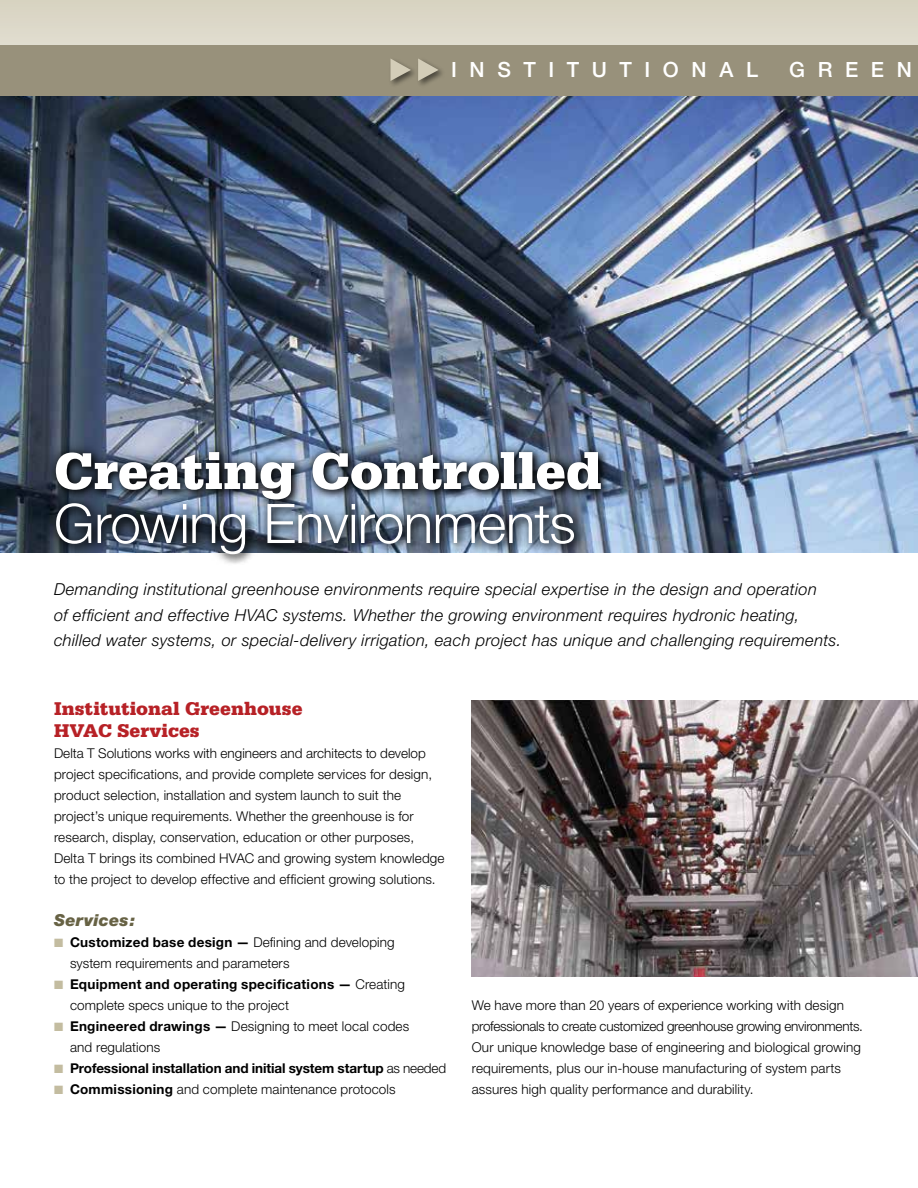
<style>
.page{position:relative;width:918px;height:1188px;background:#fff}
.page>*{position:absolute;margin:0;border:0;box-sizing:border-box;transform-origin:0 0}
.Subhead_Lg{font:300 54.6px/54px "Helvetica Neue";letter-spacing:-.01em;color:#fff}
.subhead{font:500 21px "Helvetica Neue";letter-spacing:.6em;color:#fff}
.subhead-2{font:900 19.5px/22.5px "Serifa";letter-spacing:.005em;color:#b72126}
.helvetica-body{font:italic 300 16.5px/25.5px "Helvetica Neue";letter-spacing:.02em;color:#000}
.helvetica-body-2{font:italic 900 16.5px "Helvetica Neue";letter-spacing:.015em;color:#676244}
.helvetica-body-3{font:300 13.5px/21px "Helvetica Neue";letter-spacing:.01em;color:#000}
.helvetica-body-4{font:700 13.5px "Helvetica Neue";letter-spacing:-.005em;color:#000}
.s1{font-family:"Serifa";font-weight:900}
.s2{color:#c3bca0}
.s3{font-weight:700}
.s4{font-weight:300}
</style>
<div class="page">
<div style="left:0;top:0;width:918px;height:157px;background:#dcd7c8"></div>
<img style="left:0;top:96px;width:918px;height:457px">
<div style="left:0;top:45px;width:918px;height:51px;background:#98917b"></div>
<div style="left:44px;top:440px;width:569px;height:127px;background:#000;opacity:.75"></div>
<img style="left:471px;top:701px;width:447px;height:276px">
<div style="left:388px;top:57px;width:58px;height:31px;background:#000;opacity:.5"></div>
<svg style="left:391px;top:58px;width:20px;height:23px"></svg>
<svg style="left:418px;top:58px;width:21px;height:23px"></svg>
<p class="subhead" style="left:451px;top:57px;width:308px">INSTITUTIONAL</p>
<p class="subhead" style="left:789px;top:57px;width:124px">GREEN</p>
<p class="Subhead_Lg" style="left:54px;top:441px;width:550px"><span class="s1">Creating Controlled<br></span>Growing Environments</p>
<p class="helvetica-body" style="left:54px;top:577px;width:789px">Demanding institutional greenhouse environments require special expertise in the design and operation<br>of efficient and effective HVAC systems. Whether the growing environment requires hydronic heating, chilled water systems, or special-delivery irrigation, each project has unique and challenging requirements.</p>
<p class="subhead-2" style="left:54px;top:697px;width:250px">Institutional Greenhouse<br>HVAC Services</p>
<p class="helvetica-body-3" style="left:54px;top:743px;width:392px">Delta T Solutions works with engineers and architects to develop project specifications, and provide complete services for design, product selection, installation and system launch to suit the project’s unique requirements. Whether the greenhouse is for research, display, conservation, education or other purposes, Delta T brings its combined HVAC and growing system knowledge to the project to develop effective and efficient growing solutions.</p>
<p class="helvetica-body-2" style="left:54px;top:910px;width:83px">Services:</p>
<p class="helvetica-body-3" style="left:70px;top:932px;width:326px;text-indent:-16px"><span class="s2">■</span> <span class="s3">Customized base design —</span> Defining and developing system requirements and parameters</p>
<p class="helvetica-body-3" style="left:70px;top:974px;width:336px;text-indent:-16px"><span class="s2">■</span> <span class="s3">Equipment and operating specifications —</span> Creating complete specs unique to the project</p>
<p class="helvetica-body-3" style="left:70px;top:1016px;width:341px;text-indent:-16px"><span class="s2">■</span> <span class="s3">Engineered drawings —</span> Designing to meet local codes and regulations</p>
<p class="helvetica-body-4" style="left:54px;top:1060px;width:394px"><span class="s2">■</span> Professional installation and initial system startup <span class="s4">as needed</span></p>
<p class="helvetica-body-3" style="left:54px;top:1079px;width:343px"><span class="s2">■</span> <span class="s3">Commissioning</span> and complete maintenance protocols</p>
<p class="helvetica-body-3" style="left:472px;top:994px;width:393px">We have more than 20 years of experience working with design professionals to create customized greenhouse growing environments.<br>Our unique knowledge base of engineering and biological growing requirements, plus our in-house manufacturing of system parts assures high quality performance and durability.</p>
</div>
